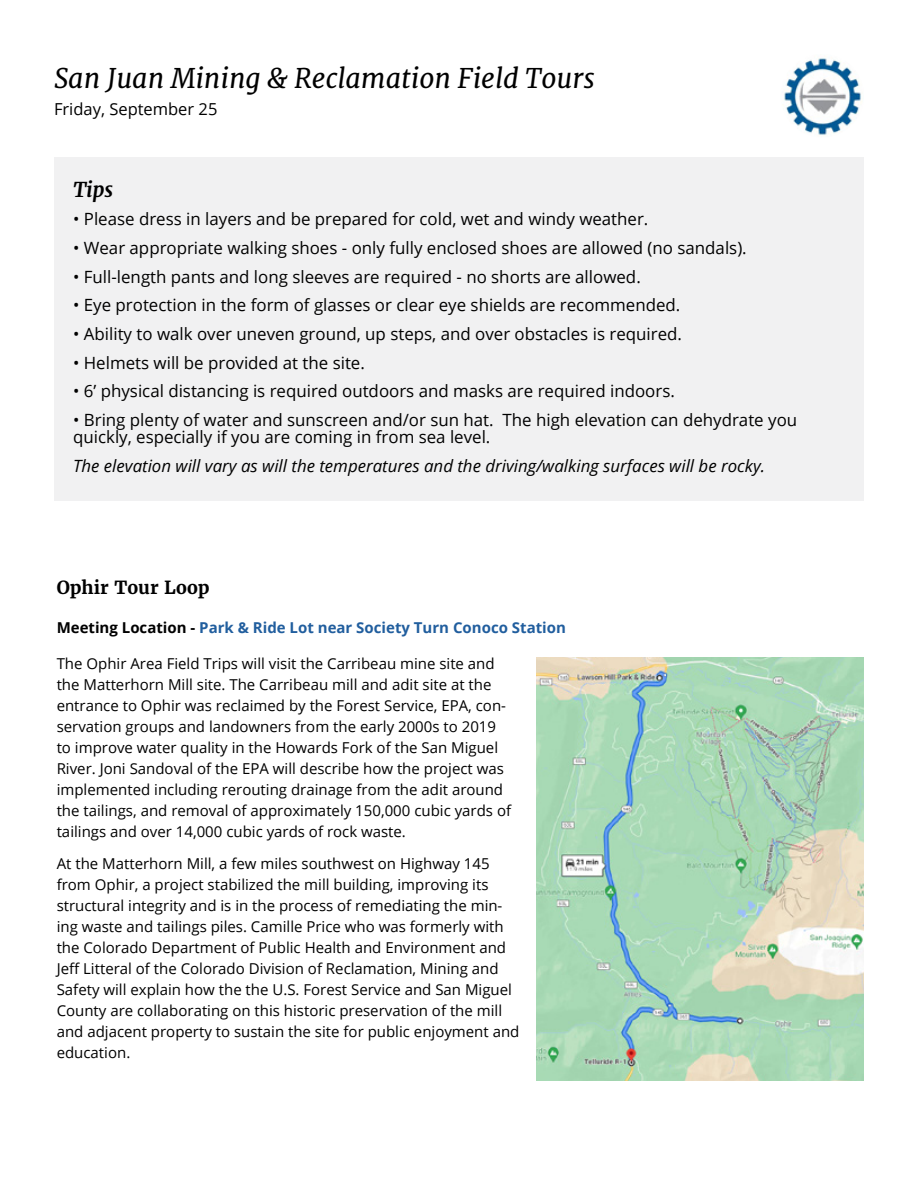
<style>
.page{position:relative;width:918px;height:1188px;background:#fff}
.page>*{position:absolute;margin:0;border:0;box-sizing:border-box;transform-origin:0 0}
.t1{font:italic 27px "Merriweather";color:#000}
.t2{font:italic 700 20.25px "Merriweather";color:#000}
.t3{font:700 18px "Merriweather";color:#000}
.t4{font:16.8px/16.8px "Open Sans";color:#000}
.t5{font:italic 16.8px "Open Sans";color:#000}
.t6{font:16.5px "Open Sans";color:#000}
.t7{font:15px/21px "Open Sans";color:#000}
.t8{font:700 15px "Open Sans";color:#215e9e}
.t9{font:14.7px "Arial";color:#000}
.s1{color:#000}
</style>
<div class="page">
<img style="left:781px;top:54px;width:83px;height:83px;border-radius:42px">
<div style="left:54px;top:158px;width:810px;height:343px;background:#f1f1f2"></div>
<img style="left:536px;top:658px;width:328px;height:422px">
<h1 class="t1" style="left:54px;top:62px;width:542px">San Juan Mining &amp; Reclamation Field Tours</h1>
<p class="t6" style="left:54px;top:98px;width:165px">Friday, September 25</p>
<h2 class="t2" style="left:73px;top:177px;width:42px">Tips</h2>
<p class="t4" style="left:73px;top:210px;width:577px">• Please dress in layers and be prepared for cold, wet and windy weather.</p>
<p class="t4" style="left:73px;top:239px;width:675px">• Wear appropriate walking shoes - only fully enclosed shoes are allowed (no sandals).</p>
<p class="t4" style="left:73px;top:268px;width:569px">• Full-length pants and long sleeves are required - no shorts are allowed.</p>
<p class="t4" style="left:73px;top:296px;width:609px">• Eye protection in the form of glasses or clear eye shields are recommended.</p>
<p class="t4" style="left:73px;top:325px;width:610px">• Ability to walk over uneven ground, up steps, and over obstacles is required.</p>
<p class="t4" style="left:73px;top:354px;width:293px">• Helmets will be provided at the site.</p>
<p class="t4" style="left:73px;top:382px;width:603px">• 6’ physical distancing is required outdoors and masks are required indoors.</p>
<p class="t4" style="left:73px;top:411px;width:726px">• Bring plenty of water and sunscreen and/or sun hat. The high elevation can dehydrate you quickly, especially if you are coming in from sea level.</p>
<p class="t5" style="left:73px;top:454px;width:694px">The elevation will vary as will the temperatures and the driving/walking surfaces will be rocky.</p>
<p class="t9" style="left:69px;top:459px;width:121px">9/20/21, 11:33 AM</p>
<p class="t9" style="left:457px;top:459px;width:432px">Lawson Hill Park &amp; Ride to Telluride R-1, Colorado - Google Maps</p>
<p class="t3" style="left:57px;top:576px;width:154px">Ophir Tour Loop</p>
<p class="t8" style="left:57px;top:617px;width:511px"><span class="s1">Meeting Location -</span> Park &amp; Ride Lot near Society Turn Conoco Station</p>
<p class="t7" style="left:57px;top:653px;width:456px">The Ophir Area Field Trips will visit the Carribeau mine site and the Matterhorn Mill site. The Carribeau mill and adit site at the entrance to Ophir was reclaimed by the Forest Service, EPA, con&shy;servation groups and landowners from the early 2000s to 2019 to improve water quality in the Howards Fork of the San Miguel River. Joni Sandoval of the EPA will describe how the project was implemented including rerouting drainage from the adit around the tailings, and removal of approximately 150,000 cubic yards of tailings and over 14,000 cubic yards of rock waste.</p>
<p class="t7" style="left:57px;top:852px;width:464px">At the Matterhorn Mill, a few miles southwest on Highway 145 from Ophir, a project stabilized the mill building, improving its structural integrity and is in the process of remediating the min&shy;ing waste and tailings piles. Camille Price who was formerly with the Colorado Department of Public Health and Environment and Jeff Litteral of the Colorado Division of Reclamation, Mining and Safety will explain how the the U.S. Forest Service and San Miguel County are collaborating on this historic preservation of the mill and adjacent property to sustain the site for public enjoyment and education.</p>
</div>
